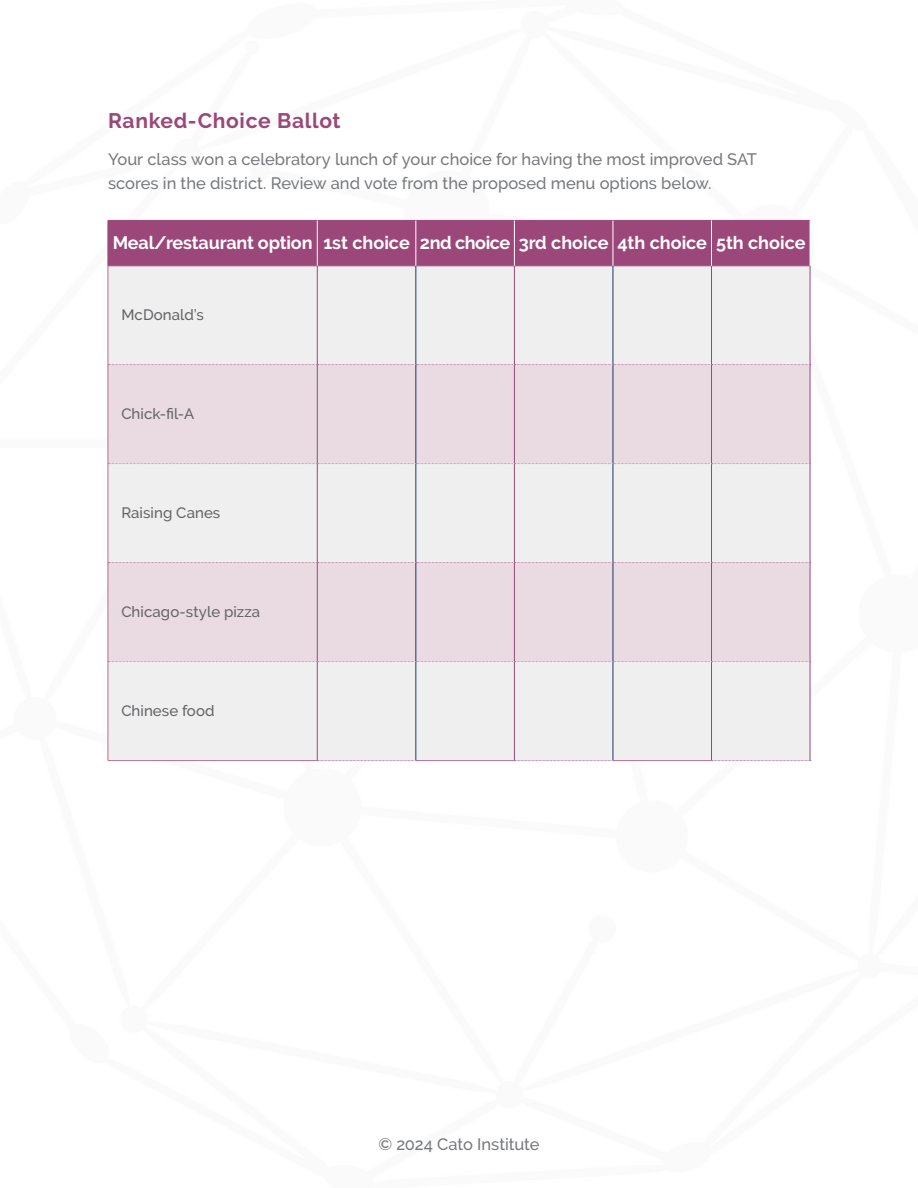
<style>
.page{position:relative;width:918px;height:1188px;background:#fff}
.page>*{position:absolute;margin:0;border:0;box-sizing:border-box;transform-origin:0 0}
.t1{font:700 21px "Raleway";letter-spacing:.03em;color:#9b4779}
.t2{font:700 18px "Raleway";letter-spacing:-.005em;color:#fff}
.t3{font:500 16.5px/24px "Raleway";color:#76787b}
.t4{font:500 15px "Raleway";letter-spacing:.005em;color:#636366}
</style>
<div class="page">
<div style="left:109px;top:221px;width:701px;height:45px;background:#9b4779"></div>
<div style="left:109px;top:267px;width:701px;height:493px;background:#efeff0"></div>
<svg style="left:109px;top:365px;width:701px;height:296px;fill:#eadbe2"></svg>
<hr style="left:317px;top:266px;width:1px;height:98px;background:#9b4779">
<hr style="left:514px;top:266px;width:1px;height:98px;background:#9b4779">
<hr style="left:711px;top:266px;width:1px;height:98px;background:#9b4779">
<hr style="left:317px;top:365px;width:1px;height:98px;background:#9b4779">
<hr style="left:514px;top:365px;width:1px;height:98px;background:#9b4779">
<hr style="left:711px;top:365px;width:1px;height:98px;background:#9b4779">
<hr style="left:317px;top:464px;width:1px;height:98px;background:#9b4779">
<hr style="left:514px;top:464px;width:1px;height:98px;background:#9b4779">
<hr style="left:711px;top:464px;width:1px;height:98px;background:#9b4779">
<hr style="left:317px;top:563px;width:1px;height:98px;background:#9b4779">
<hr style="left:514px;top:563px;width:1px;height:98px;background:#9b4779">
<hr style="left:711px;top:563px;width:1px;height:98px;background:#9b4779">
<hr style="left:317px;top:662px;width:1px;height:98px;background:#9b4779">
<hr style="left:514px;top:662px;width:1px;height:98px;background:#9b4779">
<hr style="left:711px;top:662px;width:1px;height:98px;background:#9b4779">
<hr style="left:416px;top:266px;width:1px;height:98px;background:#183667">
<hr style="left:613px;top:266px;width:1px;height:98px;background:#183667">
<hr style="left:416px;top:365px;width:1px;height:98px;background:#183667">
<hr style="left:613px;top:365px;width:1px;height:98px;background:#183667">
<hr style="left:416px;top:464px;width:1px;height:98px;background:#183667">
<hr style="left:613px;top:464px;width:1px;height:98px;background:#183667">
<hr style="left:416px;top:563px;width:1px;height:98px;background:#183667">
<hr style="left:613px;top:563px;width:1px;height:98px;background:#183667">
<hr style="left:416px;top:662px;width:1px;height:98px;background:#183667">
<hr style="left:613px;top:662px;width:1px;height:98px;background:#183667">
<svg style="left:109px;top:364px;width:701px;height:1px"></svg>
<svg style="left:109px;top:562px;width:701px;height:1px"></svg>
<svg style="left:317px;top:760px;width:99px;height:1px"></svg>
<svg style="left:514px;top:760px;width:99px;height:1px"></svg>
<svg style="left:712px;top:760px;width:99px;height:1px"></svg>
<svg style="left:109px;top:463px;width:701px;height:1px"></svg>
<svg style="left:109px;top:661px;width:701px;height:1px"></svg>
<hr style="left:108px;top:760px;width:209px;height:1px;background:#ae7092">
<hr style="left:416px;top:760px;width:98px;height:1px;background:#ae7092">
<hr style="left:613px;top:760px;width:99px;height:1px;background:#ae7092">
<hr style="left:108px;top:266px;width:1px;height:99px;background:#ae7092">
<hr style="left:108px;top:365px;width:1px;height:99px;background:#ae7092">
<hr style="left:108px;top:464px;width:1px;height:99px;background:#ae7092">
<hr style="left:108px;top:563px;width:1px;height:99px;background:#ae7092">
<hr style="left:108px;top:662px;width:1px;height:99px;background:#ae7092">
<hr style="left:810px;top:266px;width:1px;height:99px;background:#9b4779">
<hr style="left:810px;top:365px;width:1px;height:99px;background:#9b4779">
<hr style="left:810px;top:464px;width:1px;height:99px;background:#9b4779">
<hr style="left:810px;top:563px;width:1px;height:99px;background:#9b4779">
<hr style="left:810px;top:662px;width:1px;height:98px;background:#9b4779">
<hr style="left:108px;top:220px;width:209px;height:1px;background:#9b4779">
<hr style="left:108px;top:221px;width:1px;height:45px;background:#9b4779">
<hr style="left:317px;top:220px;width:99px;height:1px;background:#9b4779">
<hr style="left:416px;top:220px;width:98px;height:1px;background:#9b4779">
<hr style="left:514px;top:220px;width:99px;height:1px;background:#9b4779">
<hr style="left:613px;top:220px;width:99px;height:1px;background:#9b4779">
<hr style="left:712px;top:220px;width:98px;height:1px;background:#9b4779">
<hr style="left:108px;top:266px;width:209px;height:1px;background:#9b4779">
<hr style="left:317px;top:266px;width:99px;height:1px;background:#9b4779">
<hr style="left:416px;top:266px;width:98px;height:1px;background:#9b4779">
<hr style="left:514px;top:266px;width:99px;height:1px;background:#9b4779">
<hr style="left:613px;top:266px;width:99px;height:1px;background:#9b4779">
<hr style="left:712px;top:266px;width:98px;height:1px;background:#9b4779">
<hr style="left:317px;top:221px;width:1px;height:45px;background:#fff">
<hr style="left:416px;top:221px;width:1px;height:45px;background:#fff">
<hr style="left:514px;top:221px;width:1px;height:45px;background:#fff">
<hr style="left:613px;top:221px;width:1px;height:45px;background:#fff">
<hr style="left:711px;top:221px;width:1px;height:45px;background:#fff">
<p class="t1" style="left:108px;top:108px;width:234px">Ranked-Choice Ballot</p>
<p class="t3" style="left:108px;top:147px;width:651px">Your class won a celebratory lunch of your choice for having the most improved SAT scores in the district. Review and vote from the proposed menu options below.</p>
<p class="t2" style="left:113px;top:233px;width:694px">Meal/restaurant option 1st choice 2nd choice 3rd choice 4th choice 5th choice</p>
<p class="t4" style="left:121px;top:307px;width:84px">McDonald’s</p>
<p class="t4" style="left:121px;top:406px;width:74px">Chick-fil-A</p>
<p class="t4" style="left:121px;top:505px;width:100px">Raising Canes</p>
<p class="t4" style="left:121px;top:604px;width:140px">Chicago-style pizza</p>
<p class="t4" style="left:121px;top:702px;width:95px">Chinese food</p>
<p class="t3" style="left:378px;top:1132px;width:163px">© 2024 Cato Institute</p>
</div>
